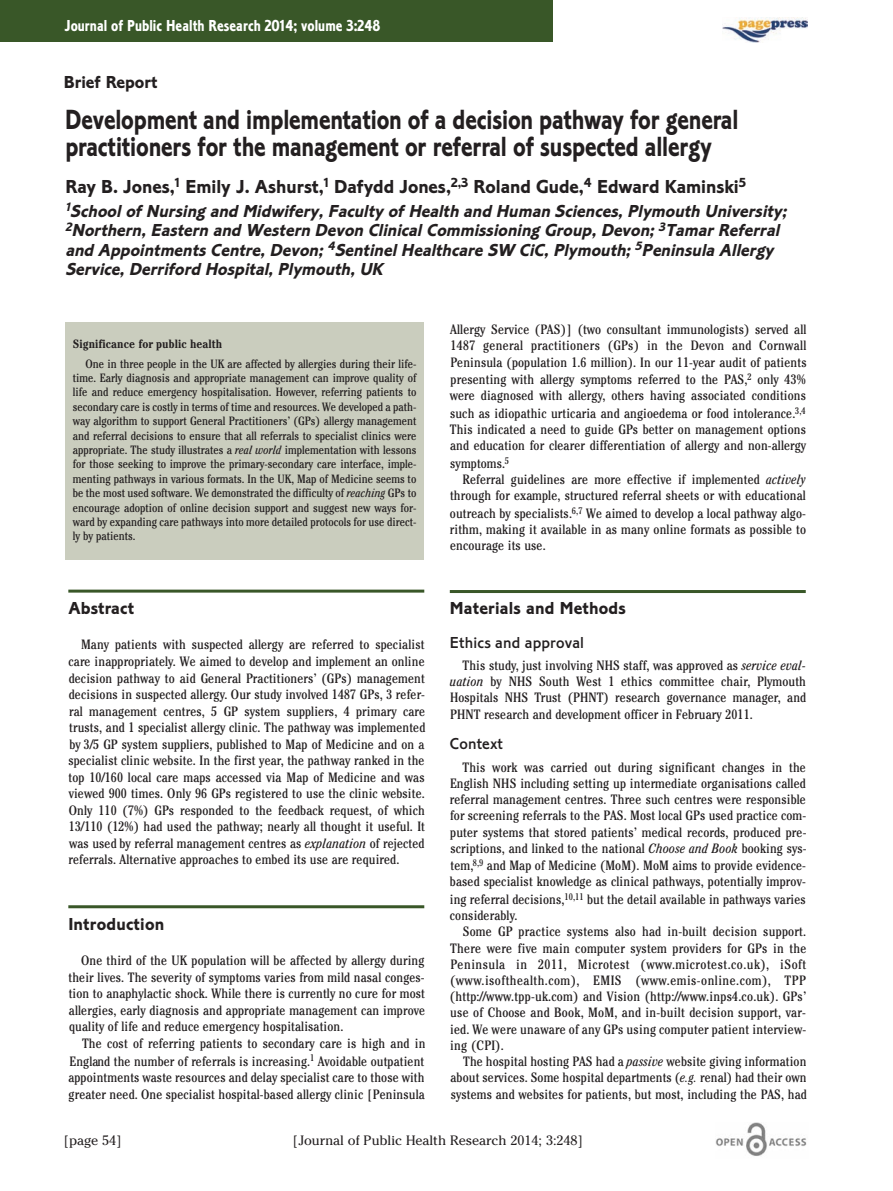
<style>
.page{position:relative;width:893px;height:1191px;background:#fff}
.page>*{position:absolute;margin:0;border:0;box-sizing:border-box;transform-origin:0 0}
.t1{font:28.8px/27px "Corinthian Bold Plain";letter-spacing:-.005em;color:#231f20;scale:.83 1}
.t2{font:19.5px "Corinthian Bold Plain";color:#231f20}
.t3{font:italic 18px/19.5px "Corinthian Bold Plain";color:#231f20}
.t4{font:18px "Corinthian Bold Plain";letter-spacing:.01em;color:#231f20}
.t5{font:16.5px "Corinthian Bold Condensed Plain";color:#fff}
.t6{font:16.5px "Corinthian Medium Plain";letter-spacing:.01em;color:#231f20}
.t7{font:condensed 13.5px/16.5px "Cheltenham";letter-spacing:.01em;color:#231f20;text-align:justify}
.t8{font:13.5px "Cheltenham";color:#231f20}
.t9{font:condensed 12px/14.4px "Cheltenham";color:#231f20;text-align:justify}
.t10{font:700 condensed 12px "Cheltenham";color:#231f20}
.s1{font-style:italic}
</style>
<div class="page">
<div style="left:0;top:0;width:552px;height:41px;background:#395728"></div>
<img style="left:723px;top:17px;width:84px;height:26px">
<img style="left:715px;top:1123px;width:92px;height:33px">
<hr style="left:68px;top:589px;width:356px;height:3px;background:#395728">
<hr style="left:68px;top:905px;width:356px;height:3px;background:#395728">
<hr style="left:450px;top:590px;width:356px;height:3px;background:#395728">
<div style="left:65px;top:322px;width:359px;height:237px;background:#cacdbe"></div>
<p class="t5" style="left:65px;top:20px;width:317px">Journal of Public Health Research 2014; volume 3:248</p>
<h3 class="t4" style="left:64px;top:76px;width:95px">Brief Report</h3>
<h1 class="t1" style="left:65px;top:109px;width:812px">Development and implementation of a decision pathway for general practitioners for the management or referral of suspected allergy</h1>
<h2 class="t2" style="left:65px;top:180px;width:682px">Ray B. Jones,<sup>1</sup> Emily J. Ashurst,<sup>1</sup> Dafydd Jones,<sup>2,3</sup> Roland Gude,<sup>4</sup> Edward Kaminski<sup>5</sup></h2>
<p class="t3" style="left:65px;top:203px;width:726px"><sup>1</sup>School of Nursing and Midwifery, Faculty of Health and Human Sciences, Plymouth University; <sup>2</sup>Northern, Eastern and Western Devon Clinical Commissioning Group, Devon; <sup>3</sup>Tamar Referral and Appointments Centre, Devon; <sup>4</sup>Sentinel Healthcare SW CiC, Plymouth; <sup>5</sup>Peninsula Allergy Service, Derriford Hospital, Plymouth, UK</p>
<p class="t10" style="left:73px;top:340px;width:151px">Significance for public health</p>
<p class="t9" style="left:73px;top:357px;width:345px;text-indent:13px">One in three people in the UK are affected by allergies during their life&shy;time. Early diagnosis and appropriate management can improve quality of life and reduce emergency hospitalisation. However, referring patients to secondary care is costly in terms of time and resources. We developed a path&shy;way algorithm to support General Practitioners’ (GPs) allergy management and referral decisions to ensure that all referrals to specialist clinics were appropriate. The study illustrates a <span class="s1">real world</span> implementation with lessons for those seeking to improve the primary-secondary care interface, imple&shy;menting pathways in various formats. In the UK, Map of Medicine seems to be the most used software. We demonstrated the difficulty of <span class="s1">reaching</span> GPs to encourage adoption of online decision support and suggest new ways for&shy;ward by expanding care pathways into more detailed protocols for use direct&shy;ly by patients.</p>
<h3 class="t4" style="left:68px;top:602px;width:67px">Abstract</h3>
<p class="t7" style="left:68px;top:638px;width:358px;text-indent:13px">Many patients with suspected allergy are referred to specialist care inappropriately. We aimed to develop and implement an online decision pathway to aid General Practitioners’ (GPs) management decisions in suspected allergy. Our study involved 1487 GPs, 3 refer&shy;ral management centres, 5 GP system suppliers, 4 primary care trusts, and 1 specialist allergy clinic. The pathway was implemented by 3/5 GP system suppliers, published to Map of Medicine and on a specialist clinic website. In the first year, the pathway ranked in the top 10/160 local care maps accessed via Map of Medicine and was viewed 900 times. Only 96 GPs registered to use the clinic website.<br>Only 110 (7%) GPs responded to the feedback request, of which 13/110 (12%) had used the pathway; nearly all thought it useful. It was used by referral management centres as <span class="s1">explanation</span> of rejected referrals. Alternative approaches to embed its use are required.</p>
<h3 class="t4" style="left:68px;top:917px;width:97px">Introduction</h3>
<p class="t7" style="left:69px;top:953px;width:358px;text-indent:13px">One third of the UK population will be affected by allergy during their lives. The severity of symptoms varies from mild nasal conges&shy;tion to anaphylactic shock. While there is currently no cure for most allergies, early diagnosis and appropriate management can improve quality of life and reduce emergency hospitalisation.</p>
<p class="t7" style="left:68px;top:1036px;width:359px;line-height:17px;text-indent:14px">The cost of referring patients to secondary care is high and in England the number of referrals is increasing.<sup>1</sup> Avoidable outpatient appointments waste resources and delay specialist care to those with greater need. One specialist hospital-based allergy clinic [Peninsula</p>
<p class="t7" style="left:450px;top:322px;width:358px">Allergy Service (PAS)] (two consultant immunologists) served all 1487 general practitioners (GPs) in the Devon and Cornwall Peninsula (population 1.6 million). In our 11-year audit of patients presenting with allergy symptoms referred to the PAS,<sup>2</sup> only 43% were diagnosed with allergy, others having associated conditions such as idiopathic urticaria and angioedema or food intolerance.<sup>3,4<br></sup>This indicated a need to guide GPs better on management options and education for clearer differentiation of allergy and non-allergy symptoms.<sup>5</sup></p>
<p class="t7" style="left:450px;top:472px;width:358px;text-indent:13px">Referral guidelines are more effective if implemented <span class="s1">actively </span>through for example, structured referral sheets or with educational outreach by specialists.<sup>6,7</sup> We aimed to develop a local pathway algo&shy;rithm, making it available in as many online formats as possible to encourage its use.</p>
<h3 class="t4" style="left:450px;top:602px;width:178px">Materials and Methods</h3>
<p class="t6" style="left:450px;top:636px;width:136px">Ethics and approval</p>
<p class="t7" style="left:450px;top:658px;width:358px;text-indent:13px">This study, just involving NHS staff, was approved as <span class="s1">service eval&shy;uation</span> by NHS South West 1 ethics committee chair, Plymouth Hospitals NHS Trust (PHNT) research governance manager, and PHNT research and development officer in February 2011.</p>
<p class="t6" style="left:450px;top:738px;width:55px">Context</p>
<p class="t7" style="left:450px;top:760px;width:358px;text-indent:13px">This work was carried out during significant changes in the English NHS including setting up intermediate organisations called referral management centres. Three such centres were responsible for screening referrals to the PAS. Most local GPs used practice com&shy;puter systems that stored patients’ medical records, produced pre&shy;scriptions, and linked to the national <span class="s1">Choose and Book</span> booking sys-</p>
<p class="t7" style="left:450px;top:858px;width:358px">tem,<sup>8,9</sup> and Map of Medicine (MoM). MoM aims to provide evidence&shy;based specialist knowledge as clinical pathways, potentially improv&shy;ing referral decisions,<sup>10,11</sup> but the detail available in pathways varies considerably.</p>
<p class="t7" style="left:450px;top:924px;width:358px;text-indent:13px">Some GP practice systems also had in-built decision support.<br>There were five main computer system providers for GPs in the Peninsula in 2011, Microtest (www.microtest.co.uk), iSoft (www.isofthealth.com), EMIS (www.emis-online.com), TPP (http://www.tpp-uk.com) and Vision (http://www.inps4.co.uk). GPs’ use of Choose and Book, MoM, and in-built decision support, var&shy;ied. We were unaware of any GPs using computer patient interview&shy;ing (CPI).</p>
<p class="t7" style="left:450px;top:1054px;width:358px;text-indent:13px">The hospital hosting PAS had a <span class="s1">passive</span> website giving information about services. Some hospital departments (<span class="s1">e.g.</span> renal) had their own systems and websites for patients, but most, including the PAS, had</p>
<p class="t8" style="left:64px;top:1132px;width:59px">[page 54]</p>
<p class="t8" style="left:293px;top:1132px;width:292px">[Journal of Public Health Research 2014; 3:248]</p>
</div>
